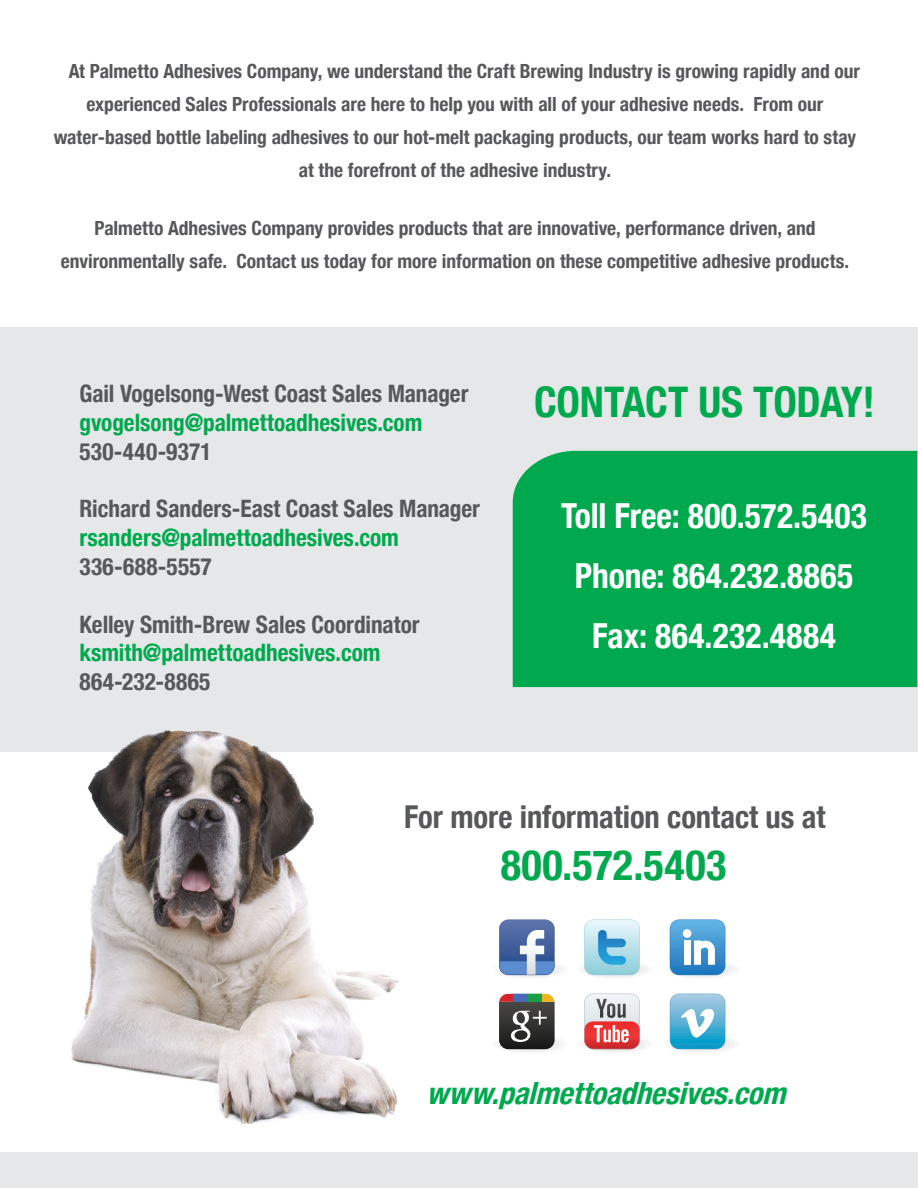
<style>
.page{position:relative;width:918px;height:1188px;background:#fff}
.page>*{position:absolute;margin:0;border:0;box-sizing:border-box;transform-origin:0 0}
.t1{font:700 condensed 42.15px "Helvetica Neue";letter-spacing:-.005em;color:#00a94e}
.t2{font:700 condensed 34.5px/60.3px "Helvetica Neue";letter-spacing:.005em;color:#fff;text-align:center}
.t3{font:700 condensed 31.5px "Helvetica Neue";letter-spacing:-.005em;color:#57585a}
.t4{font:italic 700 condensed 30.6px "Helvetica Neue";color:#00a94e}
.t5{font:700 condensed 24px "Helvetica Neue";color:#57585a}
.t6{font:700 condensed 24px "Helvetica Neue";color:#00a94e}
.t7{font:700 condensed 24px "Helvetica Neue";letter-spacing:.02em;color:#57585a}
.t8{font:700 condensed 19.5px/33px "Helvetica Neue";color:#57585a;text-align:center}
</style>
<div class="page">
<div style="left:0;top:327px;width:917px;height:425px;background:#e6e7e9"></div>
<div style="left:0;top:1153px;width:918px;height:35px;background:#e6e7e9"></div>
<svg style="left:482px;top:957px;width:95px;height:24px"></svg>
<svg style="left:567px;top:957px;width:95px;height:24px"></svg>
<svg style="left:654px;top:957px;width:95px;height:24px"></svg>
<div style="left:482px;top:1032px;width:95px;height:23px;background:linear-gradient(to right,#fbfbfb,#f7f7f7);border-radius:50%"></div>
<div style="left:567px;top:1032px;width:95px;height:23px;background:linear-gradient(to right,#fafafb,#f7f7f7);border-radius:50%"></div>
<div style="left:654px;top:1032px;width:95px;height:23px;background:linear-gradient(to right,#fafafb,#f8f8f8);border-radius:50%"></div>
<svg style="left:499px;top:920px;width:56px;height:55px;background:#6f8aba"></svg>
<svg style="left:584px;top:920px;width:56px;height:55px;background:#a0d2e5"></svg>
<svg style="left:584px;top:994px;width:56px;height:55px;background:#d99899"></svg>
<svg style="left:499px;top:994px;width:56px;height:55px;background:#54544e"></svg>
<svg style="left:670px;top:994px;width:55px;height:55px"></svg>
<svg style="left:670px;top:920px;width:55px;height:55px"></svg>
<div style="left:683px;top:929px;width:8px;height:9px;background:#fff;border-radius:50%"></div>
<div style="left:513px;top:451px;width:404px;height:236px;background:#00a94e"></div>
<img style="left:71px;top:730px;width:329px;height:394px">
<p class="t8" style="left:69px;top:53px;width:793px">At Palmetto Adhesives Company, we understand the Craft Brewing Industry is growing rapidly and our</p>
<p class="t8" style="left:87px;top:86px;width:738px">experienced Sales Professionals are here to help you with all of your adhesive needs. From our</p>
<p class="t8" style="left:54px;top:119px;width:804px">water-based bottle labeling adhesives to our hot-melt packaging products, our team works hard to stay</p>
<p class="t8" style="left:299px;top:152px;width:314px">at the forefront of the adhesive industry.</p>
<p class="t8" style="left:61px;top:211px;width:790px">Palmetto Adhesives Company provides products that are innovative, performance driven, and environmentally safe. Contact us today for more information on these competitive adhesive products.</p>
<p class="t5" style="left:79px;top:374px;width:391px">Gail Vogelsong-West Coast Sales Manager</p>
<p class="t6" style="left:79px;top:403px;width:344px">gvogelsong@palmettoadhesives.com</p>
<p class="t5" style="left:79px;top:431px;width:134px">530-440-9371</p>
<p class="t5" style="left:79px;top:489px;width:402px">Richard Sanders-East Coast Sales Manager</p>
<p class="t6" style="left:79px;top:518px;width:321px">rsanders@palmettoadhesives.com</p>
<p class="t5" style="left:79px;top:547px;width:134px">336-688-5557</p>
<p class="t5" style="left:79px;top:604px;width:342px">Kelley Smith-Brew Sales Coordinator</p>
<p class="t6" style="left:79px;top:633px;width:303px">ksmith@palmettoadhesives.com</p>
<p class="t7" style="left:79px;top:662px;width:132px">864-232-8865</p>
<h1 class="t1" style="left:534px;top:367px;width:342px">CONTACT US TODAY!</h1>
<h2 class="t2" style="left:561px;top:483px;width:308px">Toll Free: 800.572.5403<br>Phone: 864.232.8865<br>Fax: 864.232.4884</h2>
<h3 class="t3" style="left:404px;top:790px;width:423px">For more information contact us at</h3>
<h1 class="t1" style="left:501px;top:830px;width:227px">800.572.5403</h1>
<h3 class="t4" style="left:426px;top:1068px;width:372px">www.palmettoadhesives.com</h3>
</div>
